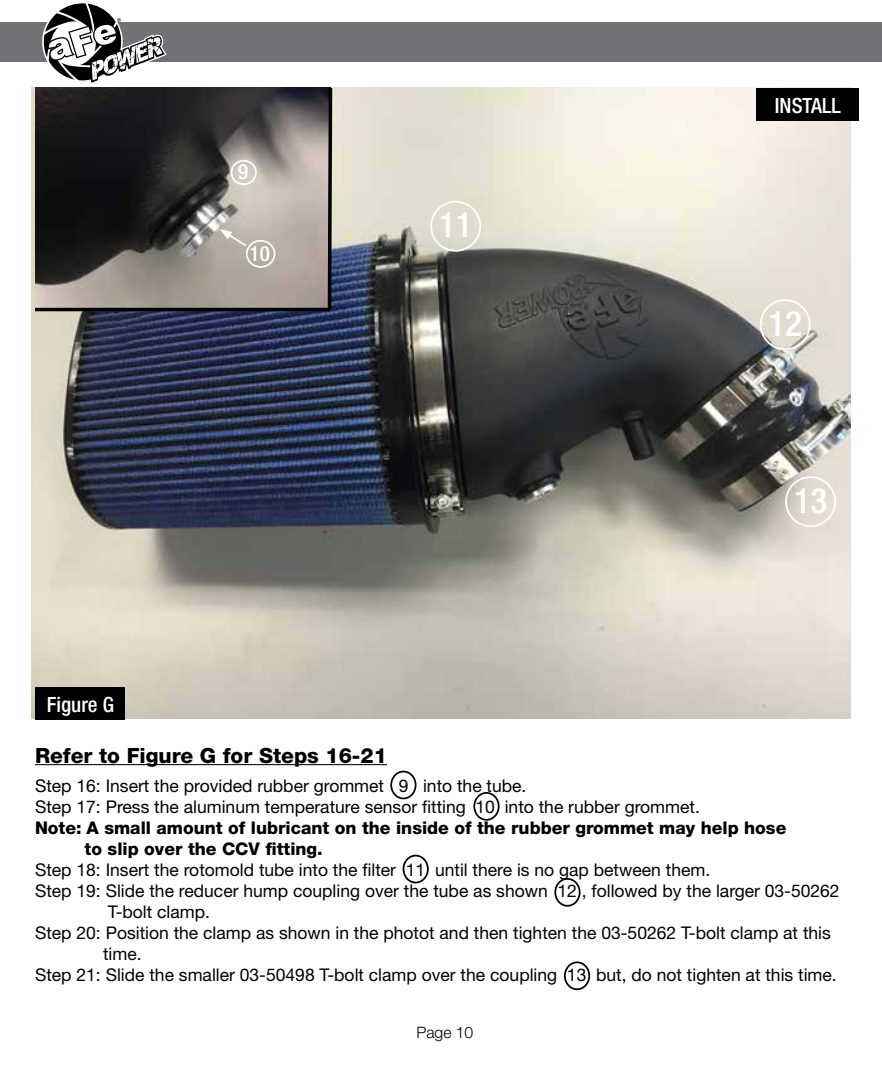
<style>
.page{position:relative;width:882px;height:1071px;background:#fff}
.page>*{position:absolute;margin:0;border:0;box-sizing:border-box;transform-origin:0 0}
.t1{font:500 condensed 35px "Helvetica Neue";color:#fff}
.t2{font:800 21px "Helvetica Neue";color:#000}
.t3{font:500 condensed 21px "Helvetica Neue";color:#fff}
.t4{font:17.5px/21px "Helvetica Neue";color:#000}
.t5{font:800 17.5px/21px "Helvetica Neue";color:#000}
.t6{font:300 15.75px "Helvetica Neue";color:#000}
</style>
<div class="page">
<div style="left:0;top:23px;width:882px;height:39px;background:#717275"></div>
<svg style="left:43px;top:3px;width:124px;height:80px"></svg>
<hr style="left:35px;top:764px;width:352px;height:1px;background:#000">
<img style="left:32px;top:88px;width:818px;height:630px">
<div style="left:756px;top:88px;width:103px;height:33px;background:#000"></div>
<div style="left:390px;top:771px;width:26px;height:28px;border:2px solid #000;border-radius:50%"></div>
<div style="left:473px;top:792px;width:27px;height:29px;border:2px solid #000;border-radius:50%"></div>
<div style="left:403px;top:855px;width:26px;height:28px;border:2px solid #000;border-radius:50%"></div>
<div style="left:554px;top:878px;width:27px;height:29px;border:2px solid #000;border-radius:50%"></div>
<div style="left:564px;top:961px;width:26px;height:29px;border:2px solid #000;border-radius:50%"></div>
<div style="left:35px;top:687px;width:90px;height:33px;background:#000"></div>
<img style="left:35px;top:88px;width:291px;height:220px">
<hr style="left:35px;top:308px;width:295px;height:3px;background:#000">
<svg style="left:326px;top:87px;width:8px;height:226px;background:#5d5b5b"></svg>
<div style="left:246px;top:240px;width:29px;height:28px;border:2px solid #fff;border-radius:50%"></div>
<div style="left:231px;top:160px;width:26px;height:25px;border:2px solid #fff;border-radius:50%"></div>
<svg style="left:220px;top:229px;width:28px;height:19px"></svg>
<div style="left:430px;top:201px;width:51px;height:51px;border:2px solid #fff;border-radius:50%"></div>
<div style="left:760px;top:299px;width:51px;height:51px;border:2px solid #fff;border-radius:50%"></div>
<div style="left:785px;top:476px;width:51px;height:51px;border:2px solid #fff;border-radius:50%"></div>
<p class="t3" style="left:238px;top:159px;width:12px">9</p>
<p class="t3" style="left:250px;top:241px;width:22px">10</p>
<h1 class="t1" style="left:439px;top:204px;width:35px">11</h1>
<p class="t3" style="left:47px;top:692px;width:69px">Figure G</p>
<p class="t3" style="left:775px;top:93px;width:67px">INSTALL</p>
<h1 class="t1" style="left:768px;top:302px;width:35px">12</h1>
<h1 class="t1" style="left:794px;top:479px;width:35px">13</h1>
<p class="t2" style="left:35px;top:743px;width:353px">Refer to Figure G for Steps 16-21</p>
<p class="t4" style="left:35px;top:775px;width:666px">Step 16: Insert the provided rubber grommet 9 into the tube.<br>Step 17: Press the aluminum temperature sensor fitting 10 into the rubber grommet.</p>
<p class="t5" style="left:85px;top:817px;width:703px;text-indent:-50px">Note: A small amount of lubricant on the inside of the rubber grommet may help hose to slip over the CCV fitting.</p>
<p class="t4" style="left:35px;top:859px;width:677px">Step 18: Insert the rotomold tube into the filter 11 until there is no gap between them.</p>
<p class="t4" style="left:35px;top:880px;width:806px">Step 19: Slide the reducer hump coupling over the tube as shown 12 , followed by the larger 03-50262</p>
<p class="t4" style="left:108px;top:901px;width:104px">T-bolt clamp.</p>
<p class="t4" style="left:35px;top:922px;width:797px">Step 20: Position the clamp as shown in the photot and then tighten the 03-50262 T-bolt clamp at this</p>
<p class="t4" style="left:103px;top:943px;width:40px">time.</p>
<p class="t4" style="left:35px;top:964px;width:803px">Step 21: Slide the smaller 03-50498 T-bolt clamp over the coupling 13 but, do not tighten at this time.</p>
<p class="t6" style="left:416px;top:1023px;width:58px">Page 10</p>
</div>
